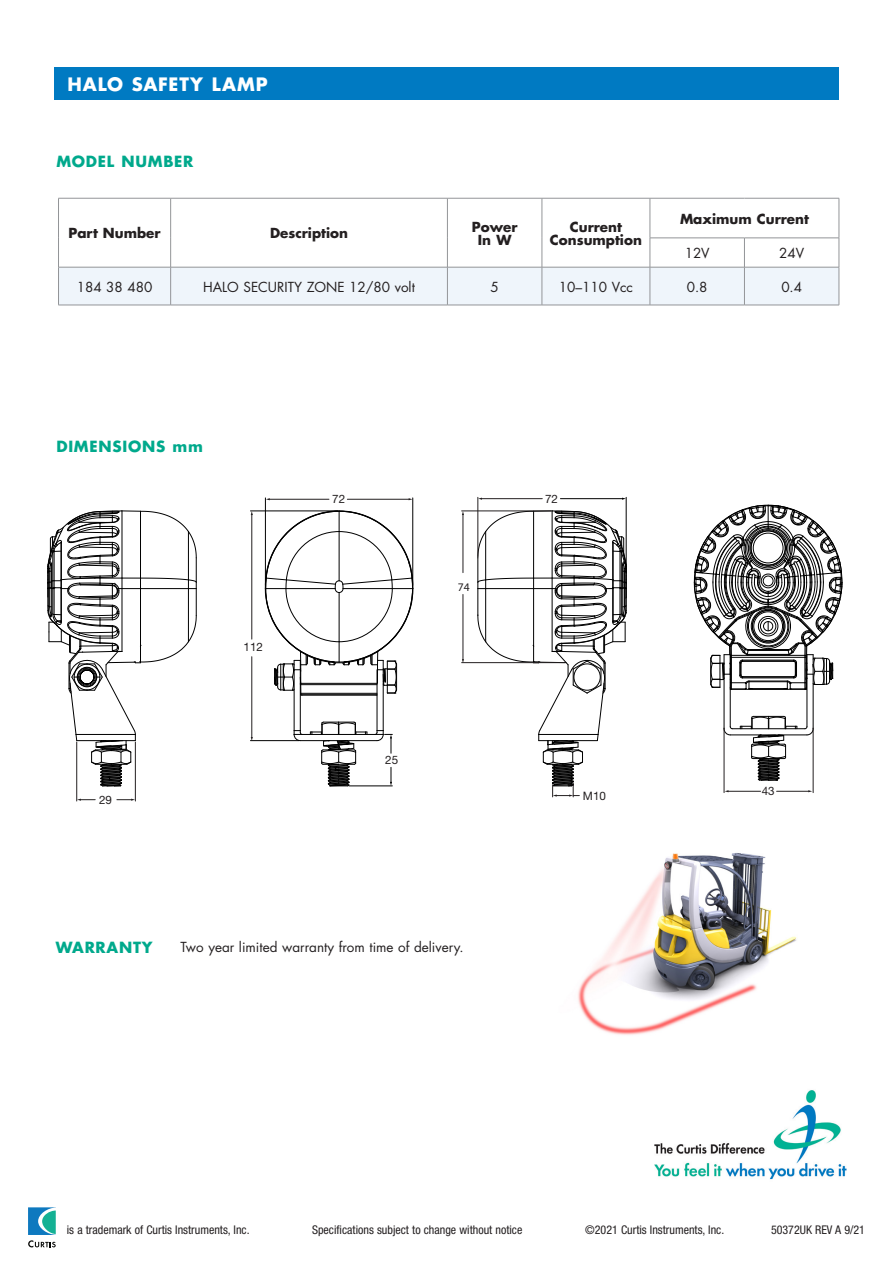
<style>
.page{position:relative;width:893px;height:1263px;background:#fff}
.page>*{position:absolute;margin:0;border:0;box-sizing:border-box;transform-origin:0 0}
.t1{font:700 18px "Futura Std";letter-spacing:.045em;color:#fff}
.t2{font:700 15px "Futura Std";letter-spacing:.05em;color:#00a98c}
.t3{font:13.5px "Futura Std";color:#231f20}
.t4{font:700 13.5px/13.5px "Futura Std";color:#231f20;text-align:center}
.t5{font:condensed 12px "Helvetica Neue LT Std";color:#231f20}
.t6{font:11.55px "Helvetica Neue LT Std";color:#231f20}
.t7{font:11.55px "Myriad Pro";color:#231f20}
</style>
<div class="page">
<svg style="left:28px;top:1207px;width:28px;height:40px"></svg>
<div style="left:54px;top:68px;width:785px;height:32px;background:#007ac2"></div>
<img style="left:578px;top:852px;width:219px;height:183px">
<img style="left:654px;top:1090px;width:192px;height:90px">
<hr style="left:58px;top:305px;width:113px;height:1px;background:#939598">
<hr style="left:171px;top:305px;width:276px;height:1px;background:#939598">
<hr style="left:447px;top:305px;width:95px;height:1px;background:#939598">
<hr style="left:542px;top:305px;width:108px;height:1px;background:#939598">
<hr style="left:650px;top:305px;width:94px;height:1px;background:#939598">
<hr style="left:744px;top:305px;width:95px;height:1px;background:#939598">
<hr style="left:58px;top:198px;width:113px;height:1px;background:#939598">
<hr style="left:58px;top:198px;width:1px;height:40px;background:#939598">
<hr style="left:171px;top:198px;width:276px;height:1px;background:#939598">
<hr style="left:170px;top:198px;width:1px;height:40px;background:#939598">
<hr style="left:447px;top:198px;width:95px;height:1px;background:#939598">
<hr style="left:447px;top:198px;width:1px;height:40px;background:#939598">
<hr style="left:542px;top:198px;width:108px;height:1px;background:#939598">
<hr style="left:542px;top:198px;width:1px;height:40px;background:#939598">
<hr style="left:650px;top:198px;width:94px;height:1px;background:#939598">
<hr style="left:650px;top:198px;width:1px;height:40px;background:#939598">
<hr style="left:744px;top:198px;width:95px;height:1px;background:#939598">
<hr style="left:839px;top:198px;width:1px;height:40px;background:#939598">
<svg style="left:58px;top:238px;width:782px;height:67px"></svg>
<hr style="left:650px;top:238px;width:94px;height:1px;background:#939598">
<hr style="left:744px;top:238px;width:95px;height:1px;background:#939598">
<hr style="left:58px;top:267px;width:113px;height:1px;background:#939598">
<hr style="left:171px;top:267px;width:276px;height:1px;background:#939598">
<hr style="left:447px;top:267px;width:95px;height:1px;background:#939598">
<hr style="left:542px;top:267px;width:108px;height:1px;background:#939598">
<hr style="left:650px;top:267px;width:94px;height:1px;background:#939598">
<hr style="left:744px;top:267px;width:95px;height:1px;background:#939598">
<hr style="left:383px;top:670px;width:1px;height:61px;background:#000">
<hr style="left:300px;top:670px;width:1px;height:61px;background:#000">
<hr style="left:294px;top:670px;width:1px;height:61px;background:#000">
<hr style="left:377px;top:670px;width:1px;height:61px;background:#000">
<hr style="left:300px;top:740px;width:77px;height:1px;background:#000">
<hr style="left:302px;top:734px;width:73px;height:1px;background:#000">
<hr style="left:813px;top:674px;width:1px;height:55px;background:#000">
<hr style="left:807px;top:674px;width:1px;height:53px;background:#000">
<hr style="left:724px;top:674px;width:1px;height:55px;background:#000">
<hr style="left:730px;top:674px;width:1px;height:53px;background:#000">
<hr style="left:732px;top:728px;width:73px;height:1px;background:#000">
<hr style="left:730px;top:734px;width:77px;height:1px;background:#000">
<svg style="left:723px;top:726px;width:10px;height:10px"></svg>
<svg style="left:804px;top:726px;width:10px;height:10px"></svg>
<svg style="left:293px;top:730px;width:10px;height:11px"></svg>
<svg style="left:265px;top:508px;width:149px;height:188px"></svg>
<svg style="left:321px;top:740px;width:36px;height:47px"></svg>
<svg style="left:310px;top:721px;width:58px;height:13px"></svg>
<hr style="left:339px;top:592px;width:1px;height:50px;background:#000">
<svg style="left:47px;top:510px;width:150px;height:277px"></svg>
<svg style="left:740px;top:715px;width:57px;height:66px"></svg>
<svg style="left:694px;top:504px;width:149px;height:186px"></svg>
<hr style="left:250px;top:511px;width:88px;height:1px;background:#000">
<hr style="left:250px;top:740px;width:49px;height:1px;background:#000">
<hr style="left:252px;top:514px;width:1px;height:125px;background:#231f20">
<hr style="left:252px;top:657px;width:1px;height:81px;background:#231f20">
<hr style="left:478px;top:497px;width:1px;height:59px;background:#231f20">
<hr style="left:626px;top:497px;width:1px;height:75px;background:#000">
<hr style="left:481px;top:498px;width:61px;height:1px;background:#231f20">
<hr style="left:560px;top:498px;width:63px;height:1px;background:#000">
<svg style="left:477px;top:510px;width:150px;height:287px"></svg>
<hr style="left:724px;top:728px;width:1px;height:65px;background:#231f20">
<hr style="left:813px;top:728px;width:1px;height:65px;background:#231f20">
<hr style="left:728px;top:791px;width:33px;height:1px;background:#231f20">
<hr style="left:777px;top:791px;width:32px;height:1px;background:#231f20">
<hr style="left:76px;top:742px;width:1px;height:59px;background:#231f20">
<hr style="left:135px;top:742px;width:1px;height:59px;background:#231f20">
<svg style="left:77px;top:799px;width:18px;height:2px"></svg>
<svg style="left:117px;top:799px;width:18px;height:2px"></svg>
<hr style="left:349px;top:786px;width:43px;height:1px;background:#000">
<svg style="left:374px;top:730px;width:18px;height:23px"></svg>
<svg style="left:390px;top:767px;width:2px;height:19px"></svg>
<hr style="left:265px;top:498px;width:1px;height:87px;background:#000">
<hr style="left:412px;top:498px;width:1px;height:87px;background:#000">
<hr style="left:269px;top:499px;width:60px;height:1px;background:#231f20">
<hr style="left:347px;top:499px;width:62px;height:1px;background:#231f20">
<hr style="left:462px;top:511px;width:89px;height:1px;background:#231f20">
<hr style="left:462px;top:662px;width:103px;height:1px;background:#231f20">
<hr style="left:463px;top:514px;width:1px;height:59px;background:#231f20">
<hr style="left:463px;top:594px;width:1px;height:66px;background:#231f20">
<h1 class="t1" style="left:68px;top:72px;width:202px">HALO SAFETY LAMP</h1>
<p class="t2" style="left:56px;top:152px;width:139px">MODEL NUMBER</p>
<p class="t4" style="left:69px;top:226px;width:94px">Part Number</p>
<p class="t4" style="left:270px;top:226px;width:80px">Description</p>
<p class="t4" style="left:472px;top:220px;width:47px">Power<br>In W</p>
<p class="t4" style="left:550px;top:220px;width:93px">Current<br>Consumption</p>
<p class="t4" style="left:680px;top:212px;width:130px">Maximum Current</p>
<p class="t3" style="left:685px;top:244px;width:27px">12V</p>
<p class="t3" style="left:779px;top:244px;width:27px">24V</p>
<p class="t3" style="left:77px;top:278px;width:77px">184 38 480</p>
<p class="t3" style="left:203px;top:278px;width:213px">HALO SECURITY ZONE 12/80 volt</p>
<p class="t3" style="left:491px;top:278px;width:10px">5</p>
<p class="t3" style="left:559px;top:278px;width:76px">10–110 Vcc</p>
<p class="t3" style="left:687px;top:278px;width:22px">0.8</p>
<p class="t3" style="left:781px;top:278px;width:22px">0.4</p>
<p class="t2" style="left:56px;top:437px;width:148px">DIMENSIONS mm</p>
<p class="t6" style="left:99px;top:793px;width:14px">29</p>
<p class="t6" style="left:244px;top:640px;width:21px">112</p>
<p class="t6" style="left:332px;top:492px;width:14px">72</p>
<p class="t7" style="left:458px;top:580px;width:13px">74</p>
<p class="t6" style="left:385px;top:753px;width:14px">25</p>
<p class="t2" style="left:56px;top:937px;width:98px">WARRANTY</p>
<p class="t3" style="left:180px;top:938px;width:285px">Two year limited warranty from time of delivery.</p>
<p class="t6" style="left:545px;top:492px;width:14px">72</p>
<p class="t6" style="left:583px;top:789px;width:25px">M10</p>
<p class="t6" style="left:762px;top:784px;width:14px">43</p>
<p class="t5" style="left:67px;top:1223px;width:184px">is a trademark of Curtis Instruments, Inc.</p>
<p class="t5" style="left:312px;top:1223px;width:212px">Specifications subject to change without notice</p>
<p class="t5" style="left:585px;top:1223px;width:140px">©2021 Curtis Instruments, Inc.</p>
<p class="t5" style="left:771px;top:1223px;width:96px">50372UK REV A 9/21</p>
</div>
